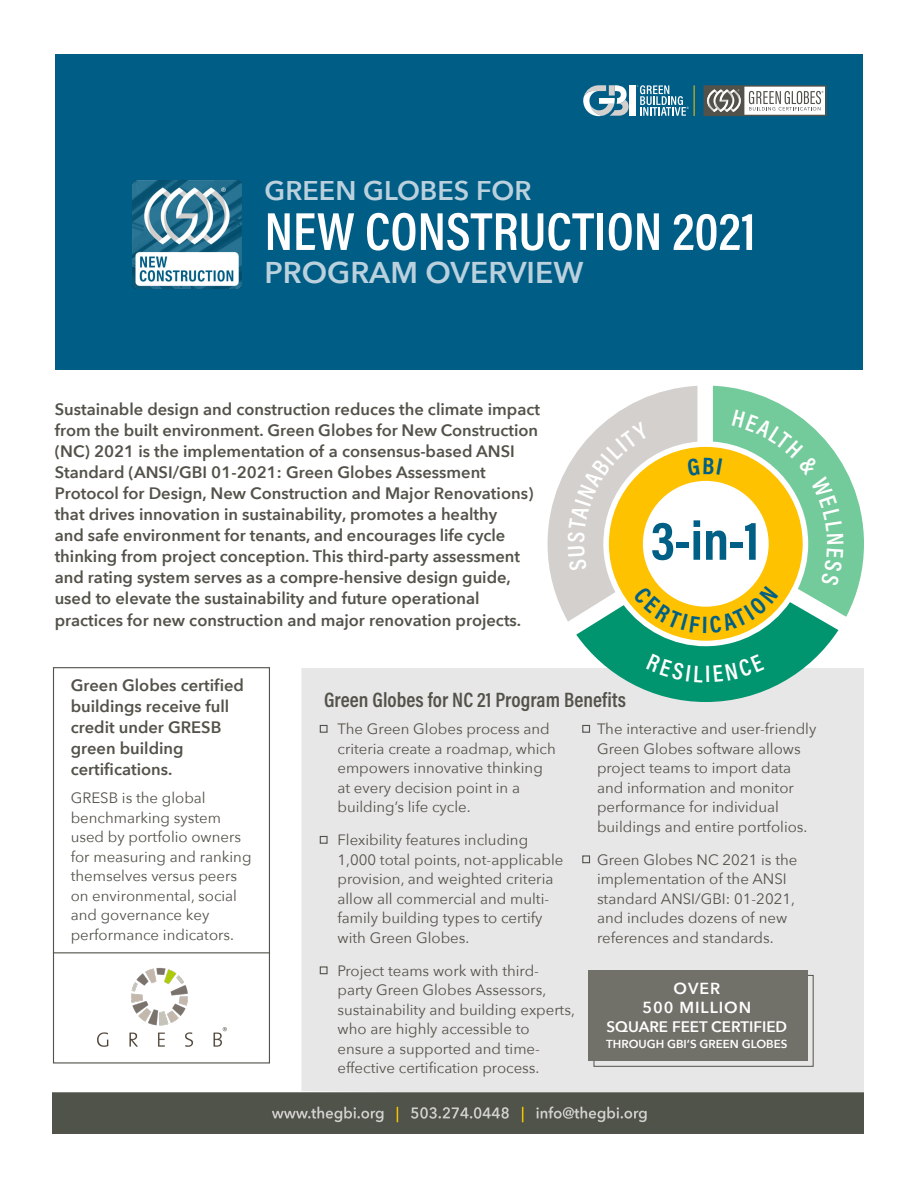
<style>
.page{position:relative;width:918px;height:1188px;background:#fff}
.page>*{position:absolute;margin:0;border:0;box-sizing:border-box;transform-origin:0 0}
.t1{font:700 55.5px "Acumin Pro Cond";color:#005f85}
.t2{font:600 54px "Acumin Pro Cond";color:#fff}
.t3{font:600 30px "Avenir Next";color:#bbd1dd}
.t4{font:600 27px "Avenir Next";color:#bbd1dd}
.t5{font:600 21px "Acumin Pro Cond";color:#53524a}
.Paragraph_Style_1{font:600 16.5px/21px "Avenir Next";color:#53524a}
.Paragraph_Style_1-2{font:600 15.9px/19px "Avenir Next";letter-spacing:.06em;color:#fff;text-align:center}
.Paragraph_Style_1-3{font:600 15.15px "Avenir Next";color:#fff}
.Paragraph_Style_1-4{font:15px/19.5px "Avenir Next";color:#53524a}
.Paragraph_Style_1-5{font:600 11.55px "Avenir Next";color:#fff}
</style>
<div class="page">
<div style="left:302px;top:668px;width:562px;height:424px;background:#e8e7e7"></div>
<img style="left:52px;top:1092px;width:812px;height:42px">
<div style="left:55px;top:54px;width:808px;height:315px;background:#005d86"></div>
<div style="left:630px;top:85px;width:6px;height:31px;background:#fff"></div>
<svg style="left:583px;top:85px;width:46px;height:31px"></svg>
<svg style="left:704px;top:85px;width:123px;height:31px;background:#b2b2af"></svg>
<hr style="left:694px;top:85px;width:1px;height:31px;background:#fec200">
<svg style="left:637px;top:85px;width:52px;height:31px"></svg>
<img style="left:97px;top:968px;width:130px;height:79px">
<div style="left:53px;top:667px;width:217px;height:397px;border:1px solid #51524b"></div>
<hr style="left:53px;top:952px;width:216px;height:1px;background:#51524b">
<div style="left:320px;top:725px;width:8px;height:8px;border:1px solid #51524b"></div>
<div style="left:320px;top:836px;width:8px;height:8px;border:1px solid #51524b"></div>
<div style="left:582px;top:725px;width:8px;height:8px;border:1px solid #51524b"></div>
<div style="left:582px;top:855px;width:8px;height:8px;border:1px solid #51524b"></div>
<div style="left:320px;top:966px;width:8px;height:8px;border:1px solid #51524b"></div>
<img style="left:133px;top:180px;width:108px;height:109px">
<div style="left:594px;top:975px;width:220px;height:92px;border:1px solid #51524b"></div>
<div style="left:588px;top:970px;width:219px;height:91px;background:#717069"></div>
<svg style="left:548px;top:386px;width:316px;height:316px"></svg>
<p class="t4" style="left:265px;top:168px;width:268px">GREEN GLOBES FOR</p>
<p class="t2" style="left:265px;top:196px;width:493px">NEW CONSTRUCTION 2021</p>
<p class="t3" style="left:265px;top:247px;width:320px">PROGRAM OVERVIEW</p>
<p class="Paragraph_Style_1" style="left:55px;top:399px;width:487px">Sustainable design and construction reduces the climate impact from the built environment. Green Globes for New Construction (NC) 2021 is the implementation of a consensus-based ANSI Standard (ANSI/GBI 01-2021: Green Globes Assessment Protocol for Design, New Construction and Major Renovations) that drives innovation in sustainability, promotes a healthy<br>and safe environment for tenants, and encourages life cycle thinking from project conception. This third-party assessment and rating system serves as a compre-hensive design guide, used to elevate the sustainability and future operational practices for new construction and major renovation projects.</p>
<p class="t1" style="left:651px;top:504px;width:110px">3-in-1</p>
<p class="Paragraph_Style_1" style="left:71px;top:675px;width:175px">Green Globes certified buildings receive full credit under GRESB green building certifications.</p>
<p class="Paragraph_Style_1-4" style="left:71px;top:788px;width:182px">GRESB is the global benchmarking system used by portfolio owners for measuring and ranking themselves versus peers on environmental, social and governance key performance indicators.</p>
<p class="t5" style="left:324px;top:686px;width:304px">Green Globes for NC 21 Program Benefits</p>
<p class="Paragraph_Style_1-4" style="left:338px;top:719px;width:220px">The Green Globes process and criteria create a roadmap, which empowers innovative thinking</p>
<p class="Paragraph_Style_1-4" style="left:338px;top:777px;width:184px">at every decision point in a</p>
<p class="Paragraph_Style_1-4" style="left:338px;top:797px;width:135px">building’s life cycle.</p>
<p class="Paragraph_Style_1-4" style="left:338px;top:830px;width:192px">Flexibility features including</p>
<p class="Paragraph_Style_1-4" style="left:338px;top:849px;width:227px">1,000 total points, not-applicable provision, and weighted criteria</p>
<p class="Paragraph_Style_1-4" style="left:338px;top:888px;width:213px">allow all commercial and multi-</p>
<p class="Paragraph_Style_1-4" style="left:338px;top:908px;width:207px">family building types to certify</p>
<p class="Paragraph_Style_1-4" style="left:338px;top:927px;width:133px">with Green Globes.</p>
<p class="Paragraph_Style_1-4" style="left:338px;top:960px;width:203px">Project teams work with third-</p>
<p class="Paragraph_Style_1-4" style="left:338px;top:980px;width:239px">party Green Globes Assessors, sustainability and building experts, who are highly accessible to</p>
<p class="Paragraph_Style_1-4" style="left:338px;top:1038px;width:204px">ensure a supported and time-</p>
<p class="Paragraph_Style_1-4" style="left:338px;top:1058px;width:203px">effective certification process.</p>
<p class="Paragraph_Style_1-4" style="left:597px;top:719px;width:221px">The interactive and user-friendly<br>Green Globes software allows</p>
<p class="Paragraph_Style_1-4" style="left:597px;top:758px;width:196px">project teams to import data</p>
<p class="Paragraph_Style_1-4" style="left:597px;top:777px;width:198px">and information and monitor</p>
<p class="Paragraph_Style_1-4" style="left:597px;top:797px;width:183px">performance for individual</p>
<p class="Paragraph_Style_1-4" style="left:597px;top:816px;width:212px">buildings and entire portfolios.</p>
<p class="Paragraph_Style_1-4" style="left:597px;top:849px;width:202px">Green Globes NC 2021 is the</p>
<p class="Paragraph_Style_1-4" style="left:597px;top:869px;width:191px">implementation of the ANSI</p>
<p class="Paragraph_Style_1-4" style="left:597px;top:888px;width:200px">standard ANSI/GBI: 01-2021,</p>
<p class="Paragraph_Style_1-4" style="left:597px;top:908px;width:192px">and includes dozens of new</p>
<p class="Paragraph_Style_1-4" style="left:597px;top:927px;width:178px">references and standards.</p>
<p class="Paragraph_Style_1-2" style="left:642px;top:978px;width:110px">OVER<br>500 MILLION</p>
<p class="Paragraph_Style_1-3" style="left:606px;top:1014px;width:182px">SQUARE FEET CERTIFIED</p>
<p class="Paragraph_Style_1-5" style="left:606px;top:1034px;width:183px">THROUGH GBI’S GREEN GLOBES</p>
</div>
